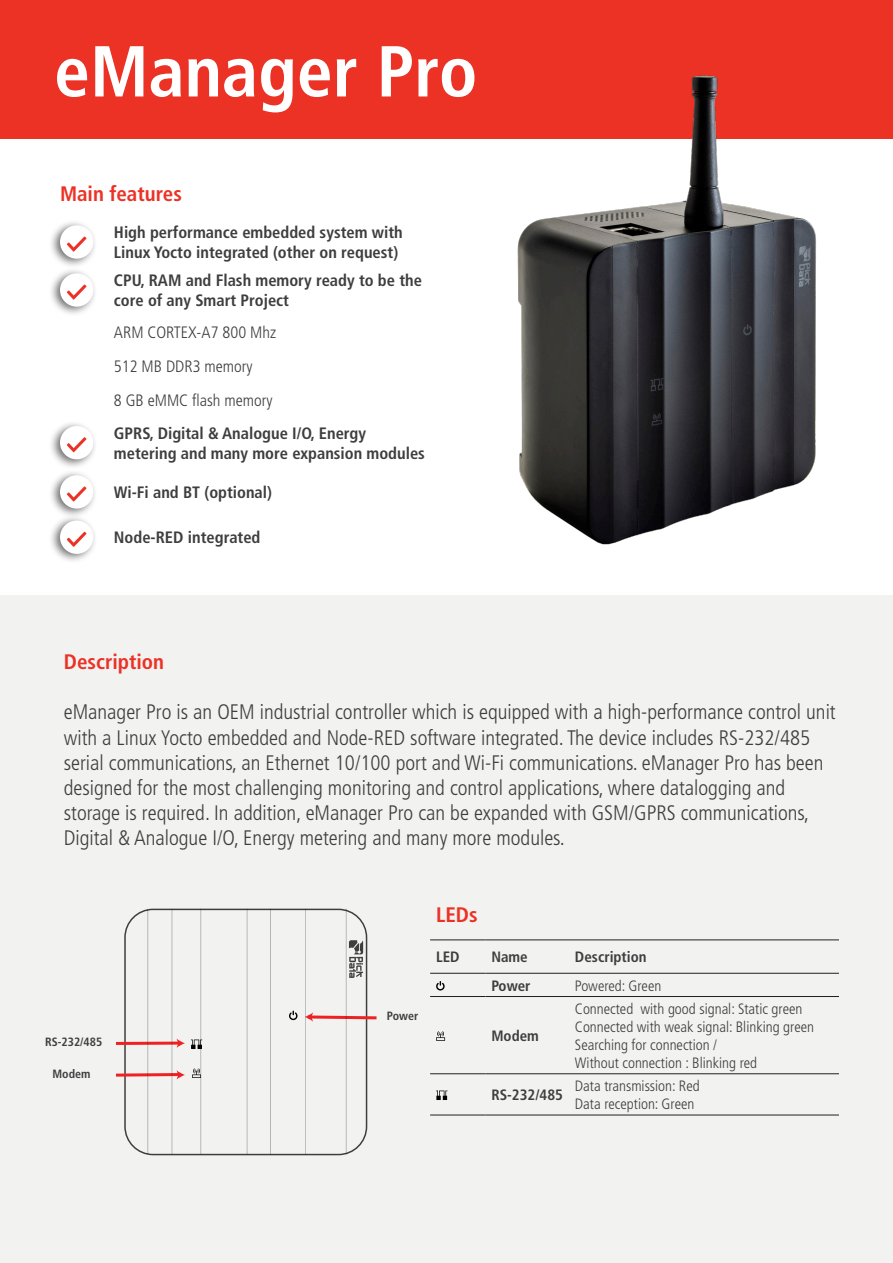
<style>
.page{position:relative;width:893px;height:1263px;background:#fff}
.page>*{position:absolute;margin:0;border:0;box-sizing:border-box;transform-origin:0 0}
.t1{font:700 condensed 72px "Frutiger LT Std";color:#fff}
.t2{font:300 condensed 21px/25.2px "Frutiger LT Std";color:#3e3e3f}
.t3{font:700 condensed 21px "Frutiger LT Std";color:#ec3125}
.t4{font:700 condensed 16.5px/19.8px "Frutiger LT Std";color:#3e3e3f}
.t5{font:300 condensed 16.5px "Frutiger LT Std";color:#3e3e3f}
.t6{font:300 condensed 15px "Frutiger LT Std";color:#3e3e3f}
.t7{font:700 condensed 15px "Frutiger LT Std";color:#3e3e3f}
.t8{font:700 condensed 12px "Frutiger LT Std";color:#3e3e3f}
</style>
<div class="page">
<div style="left:0;top:595px;width:893px;height:668px;background:#f2f2f1"></div>
<div style="left:0;top:0;width:893px;height:139px;background:#ec3125"></div>
<div style="left:49px;top:220px;width:49px;height:49px;background:#3e3e3f;opacity:.75"></div>
<div style="left:60px;top:225px;width:33px;height:34px;background:#fff;border-radius:50%"></div>
<svg style="left:67px;top:236px;width:19px;height:16px"></svg>
<div style="left:49px;top:268px;width:49px;height:49px;background:#3e3e3f;opacity:.75"></div>
<div style="left:60px;top:273px;width:33px;height:34px;background:#fff;border-radius:50%"></div>
<svg style="left:67px;top:284px;width:19px;height:16px"></svg>
<div style="left:49px;top:420px;width:49px;height:49px;background:#3e3e3f;opacity:.75"></div>
<div style="left:60px;top:426px;width:33px;height:33px;background:#fff;border-radius:50%"></div>
<svg style="left:67px;top:437px;width:19px;height:15px"></svg>
<div style="left:49px;top:470px;width:49px;height:49px;background:#3e3e3f;opacity:.75"></div>
<div style="left:60px;top:475px;width:33px;height:34px;background:#fff;border-radius:50%"></div>
<svg style="left:67px;top:486px;width:19px;height:15px"></svg>
<div style="left:49px;top:515px;width:49px;height:49px;background:#3e3e3f;opacity:.75"></div>
<div style="left:60px;top:521px;width:33px;height:33px;background:#fff;border-radius:50%"></div>
<svg style="left:67px;top:532px;width:19px;height:15px"></svg>
<hr style="left:430px;top:1073px;width:55px;height:1px;background:#231f20">
<hr style="left:430px;top:1115px;width:55px;height:1px;background:#231f20">
<hr style="left:485px;top:996px;width:84px;height:1px;background:#231f20">
<hr style="left:569px;top:996px;width:270px;height:1px;background:#231f20">
<hr style="left:485px;top:1073px;width:84px;height:1px;background:#231f20">
<hr style="left:569px;top:1073px;width:270px;height:1px;background:#231f20">
<hr style="left:485px;top:1115px;width:84px;height:1px;background:#231f20">
<hr style="left:569px;top:1115px;width:270px;height:1px;background:#231f20">
<hr style="left:430px;top:940px;width:55px;height:1px;background:#231f20">
<hr style="left:485px;top:940px;width:84px;height:1px;background:#231f20">
<hr style="left:569px;top:940px;width:270px;height:1px;background:#231f20">
<hr style="left:430px;top:973px;width:55px;height:1px;background:#231f20">
<hr style="left:430px;top:996px;width:55px;height:1px;background:#231f20">
<hr style="left:485px;top:973px;width:84px;height:1px;background:#231f20">
<hr style="left:569px;top:973px;width:270px;height:1px;background:#231f20">
<svg style="left:436px;top:981px;width:9px;height:9px"></svg>
<svg style="left:436px;top:1031px;width:9px;height:10px"></svg>
<svg style="left:436px;top:1090px;width:11px;height:10px"></svg>
<div style="left:124px;top:909px;width:243px;height:246px;border:2px solid #3e3e3f;border-radius:28px"></div>
<svg style="left:192px;top:1068px;width:8px;height:10px"></svg>
<svg style="left:191px;top:1039px;width:11px;height:10px"></svg>
<svg style="left:289px;top:1010px;width:9px;height:10px"></svg>
<svg style="left:116px;top:1070px;width:69px;height:9px"></svg>
<svg style="left:116px;top:1041px;width:61px;height:4px"></svg>
<svg style="left:177px;top:1039px;width:8px;height:9px"></svg>
<svg style="left:306px;top:1012px;width:71px;height:9px"></svg>
<svg style="left:349px;top:940px;width:14px;height:38px"></svg>
<hr style="left:148px;top:909px;width:1px;height:245px;background:#1a1f21">
<hr style="left:172px;top:909px;width:1px;height:245px;background:#1a1f21">
<hr style="left:200px;top:909px;width:1px;height:245px;background:#1a1f21">
<hr style="left:247px;top:909px;width:1px;height:245px;background:#1a1f21">
<hr style="left:270px;top:909px;width:1px;height:245px;background:#1a1f21">
<hr style="left:305px;top:909px;width:1px;height:245px;background:#1a1f21">
<hr style="left:346px;top:909px;width:1px;height:245px;background:#1a1f21">
<img style="left:517px;top:75px;width:300px;height:470px">
<p class="t1" style="left:54px;top:29px;width:425px">eManager Pro</p>
<p class="t3" style="left:60px;top:181px;width:123px">Main features</p>
<p class="t4" style="left:114px;top:223px;width:290px">High performance embedded system with<br>Linux Yocto integrated (other on request)</p>
<p class="t4" style="left:114px;top:271px;width:310px">CPU, RAM and Flash memory ready to be the core of any Smart Project</p>
<p class="t5" style="left:114px;top:323px;width:164px">ARM CORTEX-A7 800 Mhz</p>
<p class="t5" style="left:114px;top:357px;width:140px">512 MB DDR3 memory</p>
<p class="t5" style="left:114px;top:391px;width:160px">8 GB eMMC flash memory</p>
<p class="t4" style="left:114px;top:423px;width:254px">GPRS, Digital &amp; Analogue I/O, Energy</p>
<p class="t4" style="left:114px;top:443px;width:313px">metering and many more expansion modules</p>
<p class="t4" style="left:114px;top:482px;width:160px">Wi-Fi and BT (optional)</p>
<p class="t4" style="left:114px;top:528px;width:148px">Node-RED integrated</p>
<p class="t3" style="left:64px;top:649px;width:102px">Description</p>
<p class="t2" style="left:64px;top:700px;width:773px">eManager Pro is an OEM industrial controller which is equipped with a high-performance control unit with a Linux Yocto embedded and Node-RED software integrated. The device includes RS-232/485 serial communications, an Ethernet 10/100 port and Wi-Fi communications. eManager Pro has been designed for the most challenging monitoring and control applications, where datalogging and storage is required. In addition, eManager Pro can be expanded with GSM/GPRS communications, Digital &amp; Analogue I/O, Energy metering and many more modules.</p>
<p class="t8" style="left:45px;top:1035px;width:59px">RS-232/485</p>
<p class="t8" style="left:52px;top:1067px;width:40px">Modem</p>
<p class="t8" style="left:387px;top:1008px;width:33px">Power</p>
<p class="t3" style="left:436px;top:902px;width:43px">LEDs</p>
<p class="t7" style="left:436px;top:948px;width:25px">LED</p>
<p class="t7" style="left:491px;top:948px;width:38px">Name</p>
<p class="t7" style="left:575px;top:948px;width:73px">Description</p>
<p class="t7" style="left:491px;top:976px;width:41px">Power</p>
<p class="t6" style="left:575px;top:977px;width:88px">Powered: Green</p>
<p class="t7" style="left:491px;top:1027px;width:49px">Modem</p>
<p class="t6" style="left:575px;top:1000px;width:229px">Connected with good signal: Static green</p>
<p class="t6" style="left:575px;top:1018px;width:241px">Connected with weak signal: Blinking green</p>
<p class="t6" style="left:575px;top:1036px;width:144px">Searching for connection /</p>
<p class="t6" style="left:575px;top:1054px;width:184px">Without connection : Blinking red</p>
<p class="t7" style="left:491px;top:1086px;width:73px">RS-232/485</p>
<p class="t6" style="left:575px;top:1077px;width:126px">Data transmission: Red</p>
<p class="t6" style="left:575px;top:1095px;width:121px">Data reception: Green</p>
</div>
